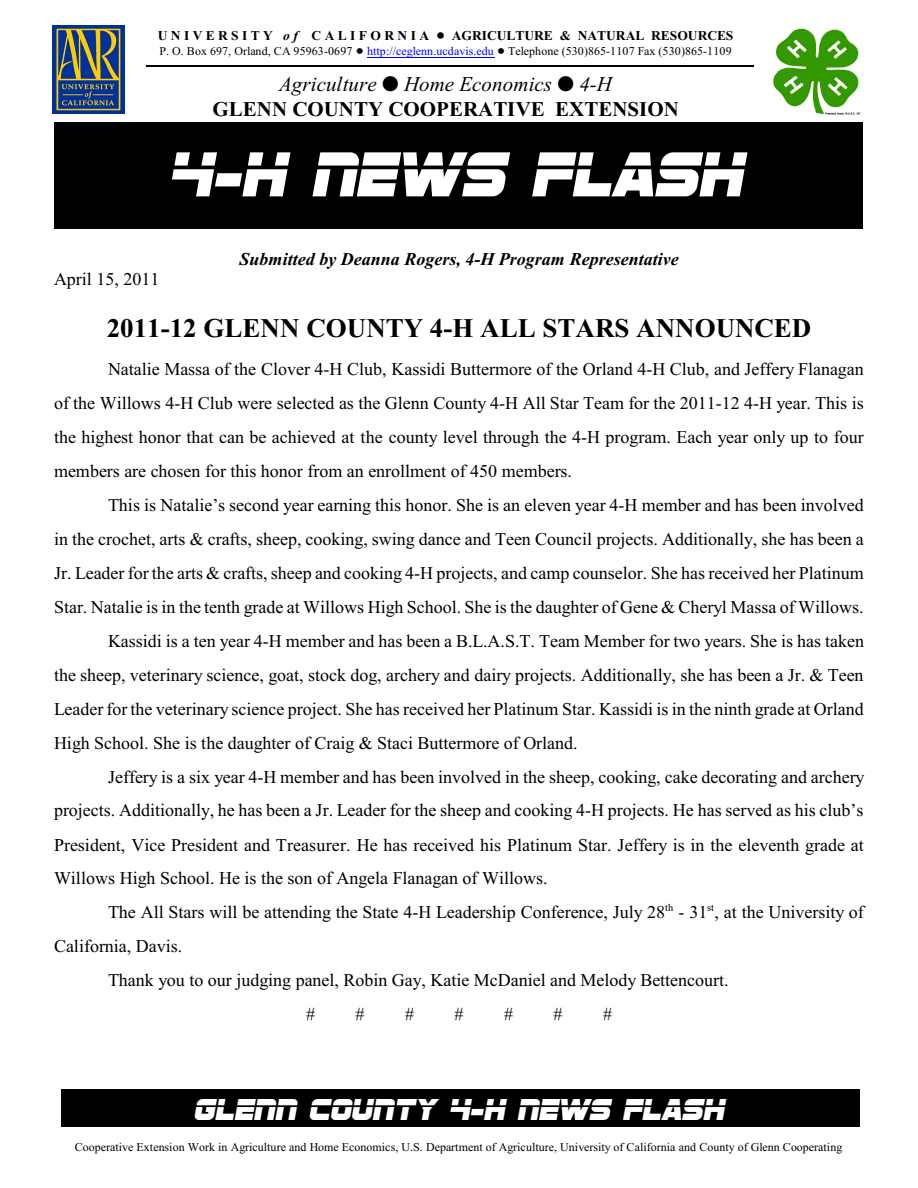
<style>
.page{position:relative;width:918px;height:1188px;background:#fff}
.page>*{position:absolute;margin:0;border:0;box-sizing:border-box;transform-origin:0 0}
.t1{font:66px "SF Sports Night";letter-spacing:.005em;color:#fff}
.t2{font:31.5px "SF Sports Night";letter-spacing:.005em;color:#fff}
.t3{font:700 27px "Times New Roman";color:#000}
.t4{font:700 21px "Times New Roman";color:#000}
.t5{font:italic 21px "Times New Roman";color:#000}
.t6{font:18px/33.9px "Times New Roman";color:#000;text-align:justify}
.t7{font:italic 700 18px "Times New Roman";color:#000}
.t8{font:700 13.5px "Times New Roman";color:#000}
.t9{font:12px "Times New Roman";color:#000}
.t10{font:10.5px "Times New Roman";color:#000}
.s1{font-style:italic}
.s2{color:#00f}
.s3{font-family:"Futura BT";font-weight:900;font-style:italic}
</style>
<div class="page">
<img style="left:52px;top:26px;width:72px;height:87px">
<img style="left:773px;top:28px;width:88px;height:87px">
<hr style="left:367px;top:57px;width:127px;height:1px;background:#00f">
<hr style="left:147px;top:65px;width:607px;height:1px;background:#000">
<div style="left:54px;top:122px;width:809px;height:106px;background:#000"></div>
<div style="left:61px;top:1089px;width:799px;height:38px;background:#000"></div>
<p class="t8" style="left:158px;top:31px;width:273px">U N I V E R S I T Y <span class="s1">o f</span> C A L I F O R N I A</p>
<p class="t8" style="left:452px;top:31px;width:283px">AGRICULTURE &amp; NATURAL RESOURCES</p>
<p class="t9" style="left:159px;top:46px;width:574px">P. O. Box 697, Orland, CA 95963-0697 <span class="s2">http://ceglenn.ucdavis.edu</span> Telephone (530)865-1107 Fax (530)865-1109</p>
<p class="t5" style="left:279px;top:77px;width:99px">Agriculture</p>
<p class="t5" style="left:404px;top:77px;width:149px">Home Economics</p>
<p class="t5" style="left:579px;top:77px;width:34px">4-H</p>
<p class="t4" style="left:212px;top:102px;width:468px">GLENN COUNTY COOPERATIVE EXTENSION</p>
<h1 class="t1" style="left:171px;top:148px;width:576px">4<span class="s3">-</span>H NEWS FLASH</h1>
<p class="t7" style="left:240px;top:252px;width:441px">Submitted by Deanna Rogers, 4-H Program Representative</p>
<p class="t6" style="left:54px;top:264px;width:107px">April 15, 2011</p>
<h3 class="t3" style="left:107px;top:319px;width:706px">2011-12 GLENN COUNTY 4-H ALL STARS ANNOUNCED</h3>
<p class="t6" style="left:54px;top:354px;width:811px;text-indent:54px">Natalie Massa of the Clover 4-H Club, Kassidi Buttermore of the Orland 4-H Club, and Jeffery Flanagan of the Willows 4-H Club were selected as the Glenn County 4-H All Star Team for the 2011-12 4-H year. This is the highest honor that can be achieved at the county level through the 4-H program. Each year only up to four members are chosen for this honor from an enrollment of 450 members.</p>
<p class="t6" style="left:108px;top:490px;width:757px">This is Natalie’s second year earning this honor. She is an eleven year 4-H member and has been involved</p>
<p class="t6" style="left:54px;top:524px;width:811px">in the crochet, arts &amp; crafts, sheep, cooking, swing dance and Teen Council projects. Additionally, she has been a</p>
<p class="t6" style="left:54px;top:558px;width:811px">Jr. Leader for the arts &amp; crafts, sheep and cooking 4-H projects, and camp counselor. She has received her Platinum</p>
<p class="t6" style="left:54px;top:592px;width:811px">Star. Natalie is in the tenth grade at Willows High School. She is the daughter of Gene &amp; Cheryl Massa of Willows.</p>
<p class="t6" style="left:108px;top:626px;width:758px">Kassidi is a ten year 4-H member and has been a B.L.A.S.T. Team Member for two years. She is has taken</p>
<p class="t6" style="left:54px;top:660px;width:811px">the sheep, veterinary science, goat, stock dog, archery and dairy projects. Additionally, she has been a Jr. &amp; Teen</p>
<p class="t6" style="left:54px;top:694px;width:811px">Leader for the veterinary science project. She has received her Platinum Star. Kassidi is in the ninth grade at Orland</p>
<p class="t6" style="left:54px;top:727px;width:525px">High School. She is the daughter of Craig &amp; Staci Buttermore of Orland.</p>
<p class="t6" style="left:108px;top:761px;width:758px">Jeffery is a six year 4-H member and has been involved in the sheep, cooking, cake decorating and archery</p>
<p class="t6" style="left:54px;top:795px;width:811px">projects. Additionally, he has been a Jr. Leader for the sheep and cooking 4-H projects. He has served as his club’s</p>
<p class="t6" style="left:54px;top:829px;width:811px">President, Vice President and Treasurer. He has received his Platinum Star. Jeffery is in the eleventh grade at</p>
<p class="t6" style="left:54px;top:863px;width:495px">Willows High School. He is the son of Angela Flanagan of Willows.</p>
<p class="t6" style="left:108px;top:897px;width:757px">The All Stars will be attending the State 4-H Leadership Conference, July 28 - 31 , at the University of</p>
<p class="t10" style="left:665px;top:904px;width:10px">th</p>
<p class="t10" style="left:707px;top:904px;width:8px">st</p>
<p class="t6" style="left:54px;top:931px;width:130px">California, Davis.</p>
<p class="t6" style="left:108px;top:965px;width:622px">Thank you to our judging panel, Robin Gay, Katie McDaniel and Melody Bettencourt.</p>
<p class="t6" style="left:306px;top:999px;width:10px">#</p>
<p class="t6" style="left:356px;top:999px;width:10px">#</p>
<p class="t6" style="left:405px;top:999px;width:10px">#</p>
<p class="t6" style="left:454px;top:999px;width:10px">#</p>
<p class="t6" style="left:504px;top:999px;width:10px">#</p>
<p class="t6" style="left:554px;top:999px;width:10px">#</p>
<p class="t6" style="left:603px;top:999px;width:10px">#</p>
<h2 class="t2" style="left:195px;top:1097px;width:532px">GLENN COUNTY 4<span class="s3">-</span>H NEWS FLASH</h2>
<p class="t9" style="left:75px;top:1143px;width:769px">Cooperative Extension Work in Agriculture and Home Economics, U.S. Department of Agriculture, University of California and County of Glenn Cooperating</p>
</div>
